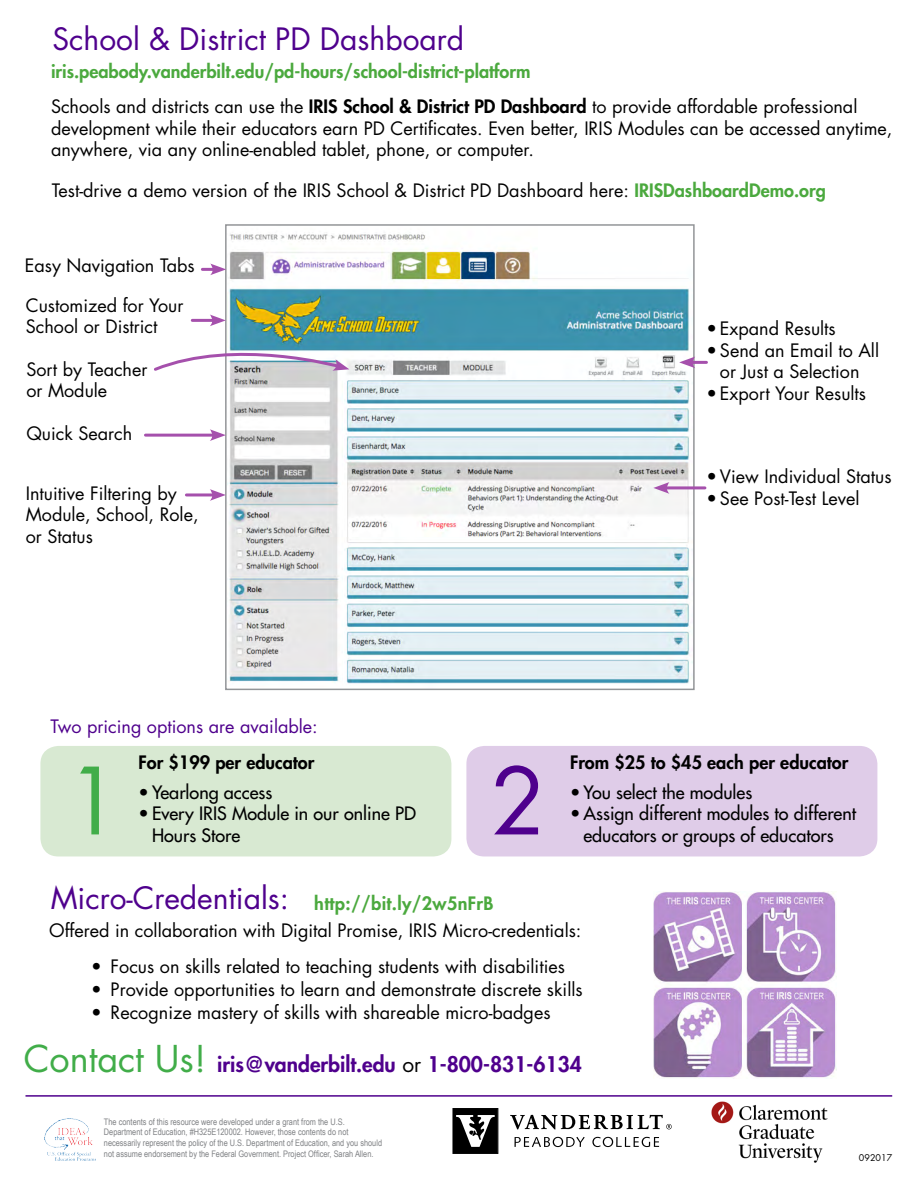
<style>
.page{position:relative;width:918px;height:1188px;background:#fff}
.page>*{position:absolute;margin:0;border:0;box-sizing:border-box;transform-origin:0 0}
.t1{font:90px "Futura Std";color:#41ad49}
.t2{font:90px "Futura Std";color:#4f008d}
.t3{font:30px "Futura Std";color:#4f008d}
.t4{font:800 21px "Futura Std";color:#4f008d}
.t5{font:18px/21.6px "Futura Std";color:#000}
.t6{font:800 18px/35.1px "Futura Std";color:#4ba93e}
.t7{font:500 18px/21.6px "Futura Std";color:#000}
.t8{font:800 18px "Futura Std";color:#000}
.t9{font:18px "Futura Std";color:#4f008d}
.t10{font:800 18px "Futura Std";letter-spacing:.02em;color:#4ba93e}
.t11{font:9px/10.8px "Arial Narrow";color:#808285}
.t12{font:9px "Futura Std";color:#000}
.s1{font-weight:400;color:#000}
.s2{color:#000}
.s3{font-weight:800;color:#4ba93e}
.s4{font-weight:400;font-size:36px;color:#41ad49}
</style>
<div class="page">
<img style="left:45px;top:1118px;width:51px;height:43px">
<hr style="left:26px;top:1095px;width:866px;height:2px;background:#4f008d">
<div style="left:40px;top:746px;width:411px;height:110px;background:#d8e9d2;border-radius:18px"></div>
<div style="left:466px;top:746px;width:411px;height:110px;background:#dfcce8;border-radius:18px"></div>
<svg style="left:452px;top:1108px;width:46px;height:46px"></svg>
<svg style="left:515px;top:1137px;width:70px;height:10px"></svg>
<svg style="left:592px;top:1137px;width:67px;height:10px"></svg>
<svg style="left:510px;top:1115px;width:162px;height:14px"></svg>
<img style="left:712px;top:1101px;width:115px;height:62px">
<img style="left:229px;top:232px;width:463px;height:452px">
<div style="left:225px;top:224px;width:470px;height:466px;border:2px solid #939598"></div>
<hr style="left:664px;top:486px;width:41px;height:3px;background:#a550ac">
<svg style="left:653px;top:482px;width:16px;height:12px"></svg>
<hr style="left:690px;top:361px;width:16px;height:3px;background:#a550ac">
<svg style="left:679px;top:357px;width:16px;height:11px"></svg>
<hr style="left:192px;top:319px;width:23px;height:3px;background:#a550ac">
<svg style="left:210px;top:315px;width:16px;height:11px"></svg>
<svg style="left:154px;top:337px;width:195px;height:36px"></svg>
<hr style="left:145px;top:434px;width:70px;height:3px;background:#a550ac">
<svg style="left:210px;top:429px;width:16px;height:12px"></svg>
<hr style="left:186px;top:493px;width:29px;height:3px;background:#a550ac">
<svg style="left:210px;top:489px;width:16px;height:12px"></svg>
<hr style="left:202px;top:268px;width:14px;height:3px;background:#a550ac">
<svg style="left:210px;top:264px;width:16px;height:11px"></svg>
<img style="left:653px;top:891px;width:183px;height:187px">
<h2 class="t3" style="left:52px;top:20px;width:413px">School &amp; District PD Dashboard</h2>
<p class="t6" style="left:51px;top:54px;width:808px">iris.peabody.vanderbilt.edu/pd-hours/school-district-platform<br><span class="s1">Schools and districts can use the</span> <span class="s2">IRIS School &amp; District PD Dashboard</span> <span class="s1">to provide affordable professional</span></p>
<p class="t5" style="left:51px;top:117px;width:843px">development while their educators earn PD Certificates. Even better, IRIS Modules can be accessed anytime, anywhere, via any online-enabled tablet, phone, or computer.</p>
<p class="t5" style="left:52px;top:180px;width:775px">Test-drive a demo version of the IRIS School &amp; District PD Dashboard here: <span class="s3">IRISDashboardDemo.org</span></p>
<p class="t5" style="left:25px;top:255px;width:171px">Easy Navigation Tabs</p>
<p class="t5" style="left:26px;top:295px;width:159px">Customized for Your<br>School or District</p>
<p class="t5" style="left:26px;top:359px;width:123px">Sort by Teacher or Module</p>
<p class="t5" style="left:26px;top:422px;width:107px">Quick Search</p>
<p class="t5" style="left:26px;top:482px;width:174px">Intuitive Filtering by<br>Module, School, Role, or Status</p>
<p class="t5" style="left:706px;top:318px;width:131px">• Expand Results</p>
<p class="t5" style="left:706px;top:340px;width:174px;text-align:center">• Send an Email to All or Just a Selection</p>
<p class="t5" style="left:706px;top:383px;width:161px">• Export Your Results</p>
<p class="t5" style="left:706px;top:466px;width:187px">• View Individual Status</p>
<p class="t5" style="left:706px;top:488px;width:155px">• See Post-Test Level</p>
<p class="t9" style="left:50px;top:715px;width:269px">Two pricing options are available:</p>
<p class="t8" style="left:139px;top:751px;width:177px">For $199 per educator</p>
<p class="t7" style="left:139px;top:781px;width:135px">• Yearlong access</p>
<p class="t7" style="left:152px;top:803px;width:265px;text-indent:-14px">• Every IRIS Module in our online PD<br>Hours Store</p>
<h1 class="t1" style="left:66px;top:744px;width:57px">1</h1>
<h1 class="t2" style="left:490px;top:744px;width:57px">2</h1>
<p class="t8" style="left:570px;top:751px;width:280px">From $25 to $45 each per educator</p>
<p class="t7" style="left:570px;top:781px;width:184px">• You select the modules</p>
<p class="t7" style="left:570px;top:803px;width:288px">• Assign different modules to different</p>
<p class="t7" style="left:584px;top:824px;width:252px">educators or groups of educators</p>
<h2 class="t3" style="left:51px;top:879px;width:240px">Micro-Credentials:</h2>
<p class="t5" style="left:49px;top:920px;width:534px">Offered in collaboration with Digital Promise, IRIS Micro-credentials:</p>
<p class="t5" style="left:91px;top:955px;width:475px">• Focus on skills related to teaching students with disabilities</p>
<p class="t5" style="left:91px;top:979px;width:493px">• Provide opportunities to learn and demonstrate discrete skills</p>
<p class="t5" style="left:91px;top:1002px;width:461px">• Recognize mastery of skills with shareable micro-badges</p>
<p class="t10" style="left:314px;top:892px;width:181px">http://bit.ly/2w5nFrB</p>
<p class="t4" style="left:24px;top:1051px;width:560px"><span class="s4">Contact Us!</span> iris@vanderbilt.edu <span class="s1">or</span> 1-800-831-6134</p>
<p class="t11" style="left:104px;top:1116px;width:280px">The contents of this resource were developed under a grant from the U.S.<br>Department of Education, #H325E120002. However, those contents do not necessarily represent the policy of the U.S. Department of Education, and you should not assume endorsement by the Federal Government. Project Officer, Sarah Allen.</p>
<p class="t12" style="left:859px;top:1152px;width:35px">092017</p>
</div>
